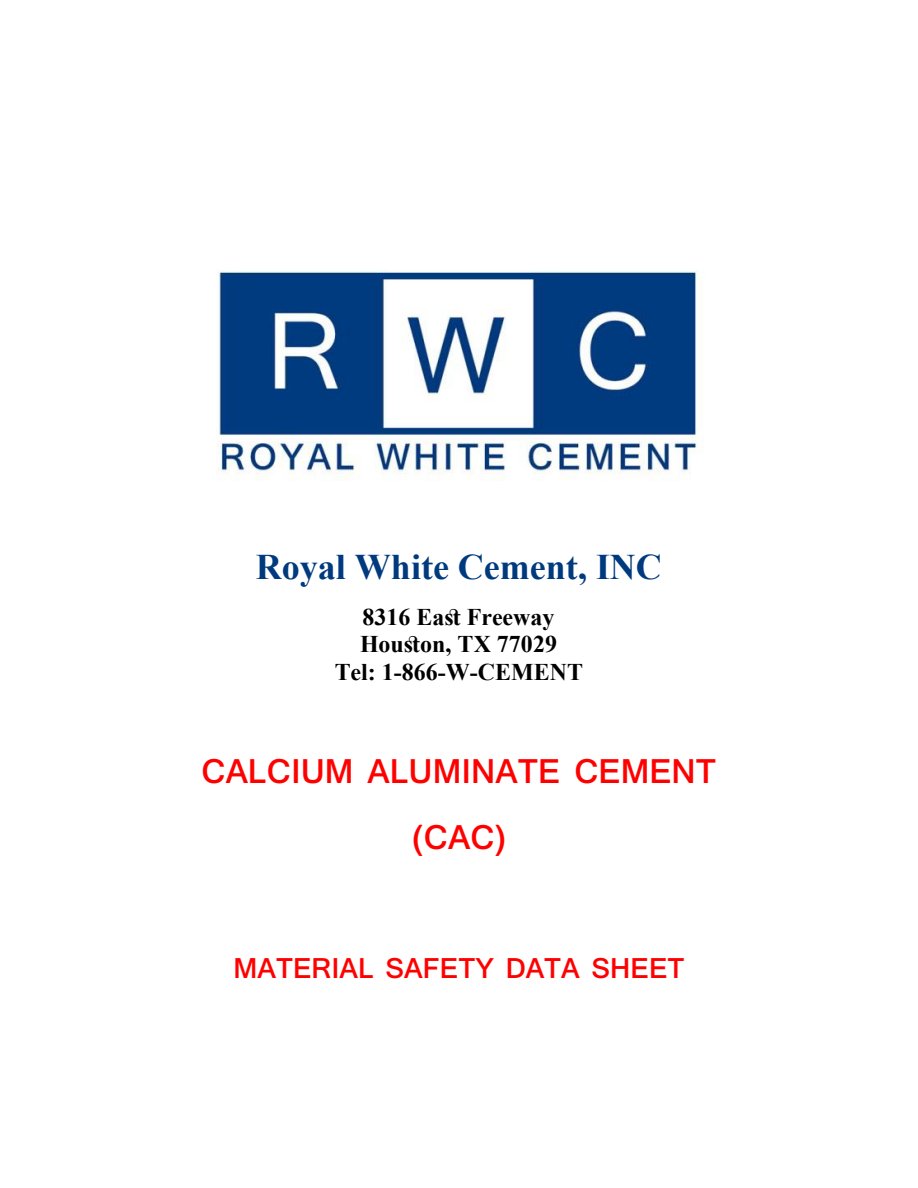
<style>
.page{position:relative;width:918px;height:1188px;background:#fff}
.page>*{position:absolute;margin:0;border:0;box-sizing:border-box;transform-origin:0 0}
.t1{font:700 36px/66px "Shruti";color:#f00;text-align:center}
.t2{font:700 36px "Times New Roman";color:#003a7e}
.t3{font:700 30px "Shruti";color:#f00}
.t4{font:700 24px/27.6px "Times New Roman";color:#000;text-align:center}
</style>
<div class="page">
<img style="left:217px;top:270px;width:483px;height:211px">
<h1 class="t2" style="left:256px;top:541px;width:407px">Royal White Cement, INC</h1>
<p class="t4" style="left:335px;top:602px;width:250px">8316 East Freeway<br>Houston, TX 77029<br>Tel: 1-866-W-CEMENT</p>
<h1 class="t1" style="left:201px;top:737px;width:516px">CALCIUM ALUMINATE CEMENT (CAC)</h1>
<p class="t3" style="left:233px;top:950px;width:453px">MATERIAL SAFETY DATA SHEET</p>
</div>
